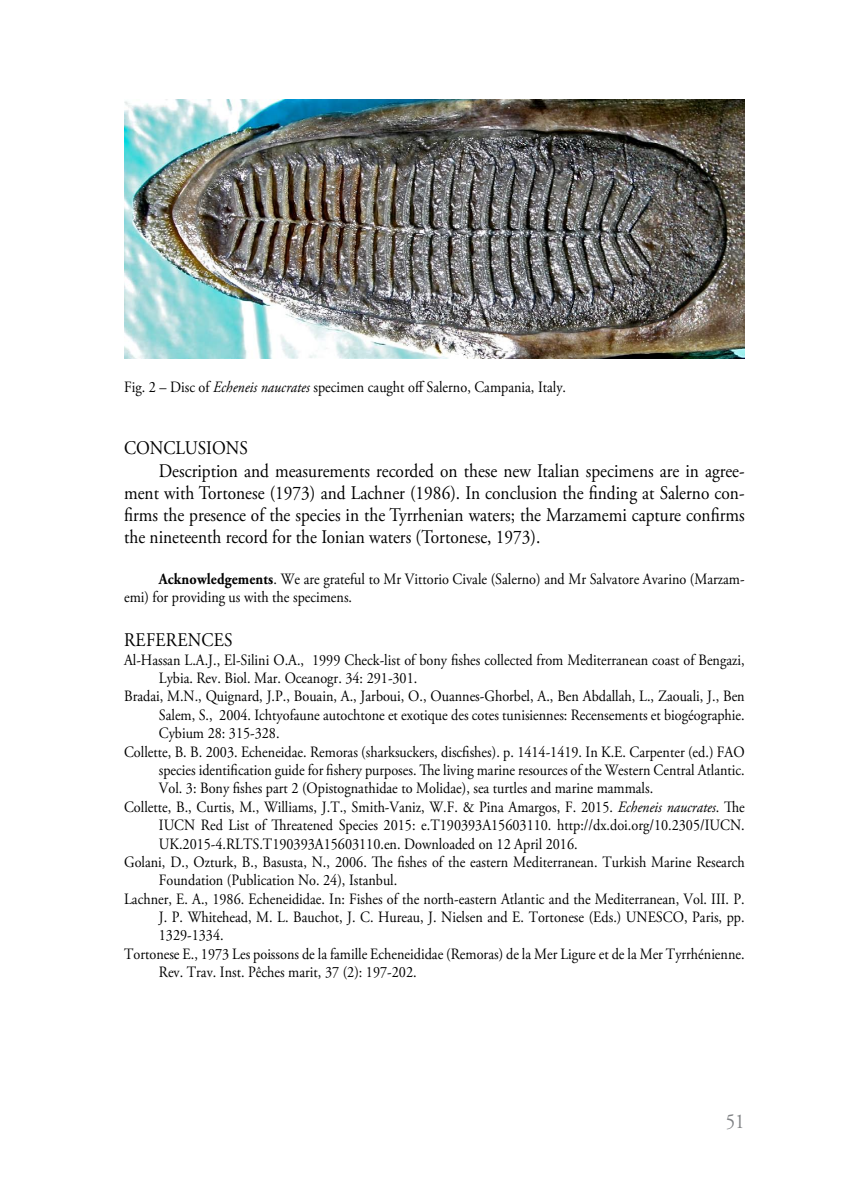
<style>
.page{position:relative;width:844px;height:1191px;background:#fff}
.page>*{position:absolute;margin:0;border:0;box-sizing:border-box;transform-origin:0 0}
.t1{font:21px "Adobe Garamond Pro";color:#808285;scale:.9 1}
.t2{font:19.25px/22.2px "Adobe Garamond Pro";color:#000;text-align:justify;scale:.9 1}
.t3{font:15.75px/18.4px "Adobe Garamond Pro";color:#000;scale:.9 1}
.s1{font-style:italic}
.s2{font-weight:700}
</style>
<div class="page">
<img style="left:124px;top:99px;width:620px;height:259px">
<p class="t3" style="left:124px;top:379px;width:492px">Fig. 2 – Disc of <span class="s1">Echeneis naucrates</span> specimen caught off Salerno, Campania, Italy.</p>
<p class="t2" style="left:124px;top:438px;width:15px">CONC</p>
<p class="t2" style="left:175px;top:438px;width:82px">LUSIONS</p>
<p class="t2" style="left:124px;top:460px;width:28px">D</p>
<p class="t2" style="left:124px;top:460px;width:690px;text-indent:48px">escription and measurements recorded on these new Italian specimens are in agree&shy;ment with Tortonese (1973) and Lachner (1986). In conclusion the finding at Salerno con&shy;firms the presence of the species in the Tyrrhenian waters; the Marzamemi capture confirms the nineteenth record for the Ionian waters (Tortonese, 1973).</p>
<p class="t3" style="left:124px;top:570px;width:690px;text-indent:35px"><span class="s2">Acknowledgements</span>. We are grateful to Mr Vittorio Civale (Salerno) and Mr Salvatore Avarino (Marzam&shy;emi) for providing us with the specimens.</p>
<p class="t2" style="left:124px;top:630px;width:13px">Refe</p>
<p class="t2" style="left:166px;top:630px;width:64px">rences</p>
<p class="t3" style="left:124px;top:651px;width:690px">Al-Hassan L.A.J., El-Silini O.A., 1999 Check-list of bony fishes collected from Mediterranean coast of Bengazi,</p>
<p class="t3" style="left:159px;top:669px;width:288px">Lybia. Rev. Biol. Mar. Oceanogr. 34: 291-301.</p>
<p class="t3" style="left:124px;top:688px;width:691px">Bradai, M.N., Quignard, J.P., Bouain, A., Jarboui, O., Ouannes-Ghorbel, A., Ben Abdallah, L., Zaouali, J., Ben</p>
<p class="t3" style="left:159px;top:706px;width:652px">Salem, S., 2004. Ichtyofaune autochtone et exotique des cotes tunisiennes: Recensements et biogéographie.</p>
<p class="t3" style="left:159px;top:724px;width:136px">Cybium 28: 315-328.</p>
<p class="t3" style="left:124px;top:743px;width:689px">Collette, B. B. 2003. Echeneidae. Remoras (sharksuckers, discfishes). p. 1414-1419. In K.E. Carpenter (ed.) FAO</p>
<p class="t3" style="left:159px;top:761px;width:652px">species identification guide for fishery purposes. The living marine resources of the Western Central Atlantic.</p>
<p class="t3" style="left:159px;top:779px;width:550px">Vol. 3: Bony fishes part 2 (Opistognathidae to Molidae), sea turtles and marine mammals.</p>
<p class="t3" style="left:124px;top:798px;width:691px">Collette, B., Curtis, M., Williams, J.T., Smith-Vaniz, W.F. &amp; Pina Amargos, F. 2015. <span class="s1">Echeneis naucrates</span>. The</p>
<p class="t3" style="left:159px;top:816px;width:18px">IUCN</p>
<p class="t3" style="left:201px;top:816px;width:578px">Red List of Threatened Species 2015: e.T190393A15603110. http://dx.doi.org/10.2305/IUCN</p>
<p class="t3" style="left:741px;top:816px;width:5px">.</p>
<p class="t3" style="left:159px;top:835px;width:466px">UK.2015-4.RLTS.T190393A15603110.en. Downloaded on 12 April 2016.</p>
<p class="t3" style="left:124px;top:853px;width:691px">Golani, D., Ozturk, B., Basusta, N., 2006. The fishes of the eastern Mediterranean. Turkish Marine Research</p>
<p class="t3" style="left:159px;top:871px;width:266px">Foundation (Publication No. 24), Istanbul.</p>
<p class="t3" style="left:124px;top:890px;width:691px">Lachner, E. A., 1986. Echeneididae. In: Fishes of the north-eastern Atlantic and the Mediterranean, Vol. III. P.</p>
<p class="t3" style="left:159px;top:908px;width:652px">J. P. Whitehead, M. L. Bauchot, J. C. Hureau, J. Nielsen and E. Tortonese (Eds.) UNESCO , Paris, pp.</p>
<p class="t3" style="left:159px;top:927px;width:73px">1329-1334.</p>
<p class="t3" style="left:124px;top:945px;width:690px">Tortonese E., 1973 Les poissons de la famille Echeneididae (Remoras) de la Mer Ligure et de la Mer Tyrrhénienne.</p>
<p class="t3" style="left:159px;top:963px;width:288px">Rev. Trav. Inst. Pêches marit, 37 (2): 197-202.</p>
<h1 class="t1" style="left:725px;top:1109px;width:22px">51</h1>
</div>
